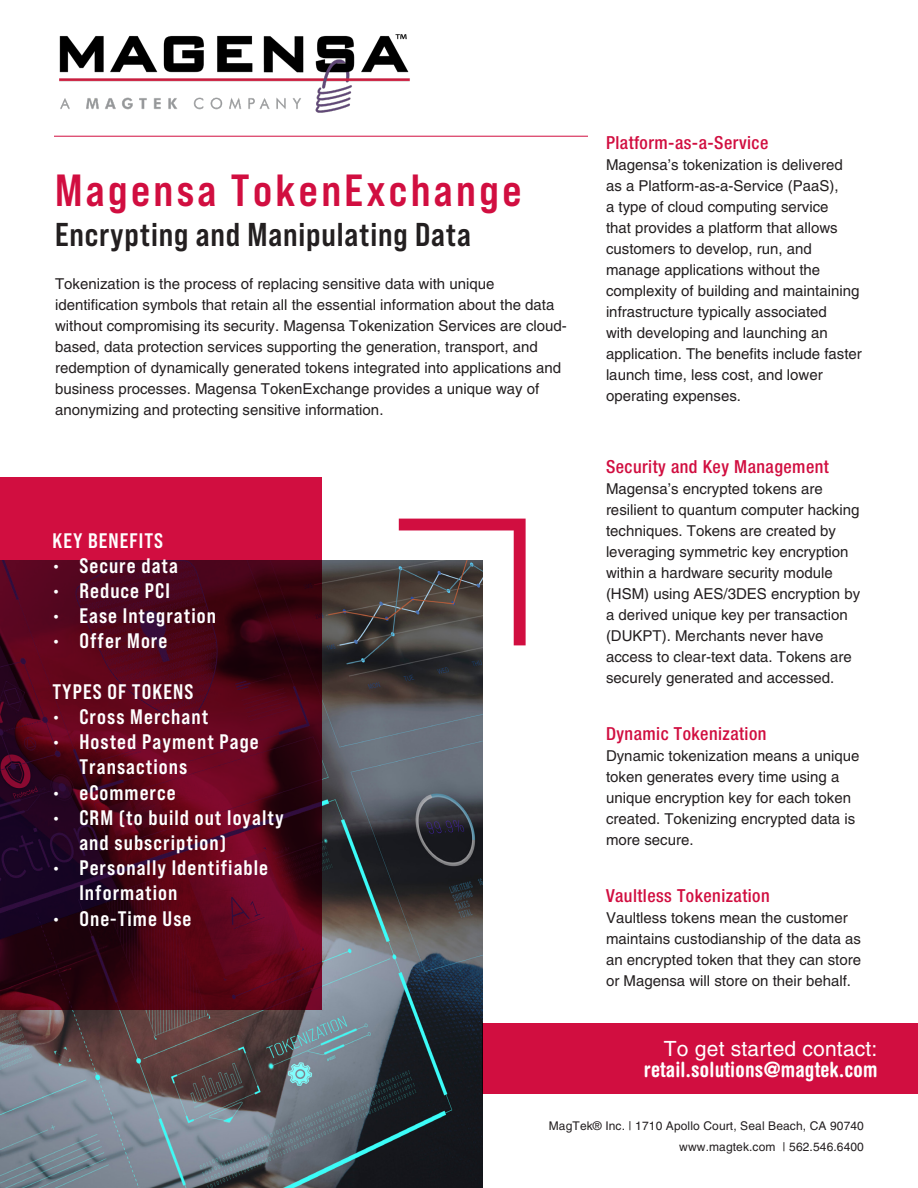
<style>
.page{position:relative;width:918px;height:1188px;background:#fff}
.page>*{position:absolute;margin:0;border:0;box-sizing:border-box;transform-origin:0 0}
.t1{font:45px "Bebas Neue Pro Sm E Bd";letter-spacing:.075em;color:#d10e40}
.t2{font:33px "Bebas Neue Pro Sm E Bd";letter-spacing:.025em;color:#231f20}
.Left_Justify{font:21px/25.2px "Bebas Neue Pro Sm E Bd";letter-spacing:.05em;color:#fff}
.Address{font:700 condensed 21px "Helvetica Rounded LT Pro";letter-spacing:.01em;color:#fff}
.Address-2{font:21px "Helvetica LT Std";letter-spacing:.01em;color:#fff}
.t3{font:500 condensed 18px "Helvetica Neue LT Std";letter-spacing:.025em;color:#d10e40}
.t4{font:15px/21px "Helvetica LT Pro";color:#231f20}
.Address-3{font:12px "Helvetica LT Std";letter-spacing:.01em;color:#231f20}
</style>
<div class="page">
<img style="left:0;top:560px;width:483px;height:628px">
<div style="left:483px;top:1023px;width:435px;height:71px;background:#d10e40"></div>
<svg style="left:399px;top:519px;width:127px;height:126px"></svg>
<hr style="left:54px;top:136px;width:534px;height:1px;background:#d10e40">
<svg style="left:0;top:478px;width:322px;height:532px"></svg>
<img style="left:59px;top:34px;width:351px;height:79px">
<p class="t1" style="left:55px;top:164px;width:468px">Magensa TokenExchange</p>
<p class="t2" style="left:55px;top:215px;width:417px">Encrypting and Manipulating Data</p>
<p class="t4" style="left:55px;top:274px;width:513px">Tokenization is the process of replacing sensitive data with unique identification symbols that retain all the essential information about the data without compromising its security. Magensa Tokenization Services are cloud&shy;based, data protection services supporting the generation, transport, and redemption of dynamically generated tokens integrated into applications and business processes. Magensa TokenExchange provides a unique way of anonymizing and protecting sensitive information.</p>
<p class="Left_Justify" style="left:52px;top:527px;width:112px">KEY BENEFITS</p>
<p class="Left_Justify" style="left:52px;top:552px;width:127px">• Secure data</p>
<p class="Left_Justify" style="left:52px;top:578px;width:119px">• Reduce PCI</p>
<p class="Left_Justify" style="left:52px;top:603px;width:165px">• Ease Integration</p>
<p class="Left_Justify" style="left:52px;top:628px;width:117px">• Offer More</p>
<p class="Left_Justify" style="left:52px;top:678px;width:142px">TYPES OF TOKENS</p>
<p class="Left_Justify" style="left:52px;top:704px;width:157px">• Cross Merchant</p>
<p class="Left_Justify" style="left:79px;top:729px;width:181px;text-indent:-27px">• Hosted Payment Page<br>Transactions</p>
<p class="Left_Justify" style="left:52px;top:779px;width:125px">• eCommerce</p>
<p class="Left_Justify" style="left:79px;top:804px;width:206px;text-indent:-27px">• CRM (to build out loyalty and subscription)</p>
<p class="Left_Justify" style="left:79px;top:855px;width:190px;text-indent:-27px">• Personally Identifiable<br>Information</p>
<p class="Left_Justify" style="left:52px;top:905px;width:141px">• One-Time Use</p>
<p class="t3" style="left:606px;top:132px;width:164px">Platform-as-a-Service</p>
<p class="t4" style="left:606px;top:154px;width:257px">Magensa’s tokenization is delivered as a Platform-as-a-Service (PaaS),<br>a type of cloud computing service<br>that provides a platform that allows customers to develop, run, and manage applications without the complexity of building and maintaining infrastructure typically associated<br>with developing and launching an application. The benefits include faster launch time, less cost, and lower operating expenses.</p>
<p class="t3" style="left:606px;top:456px;width:224px">Security and Key Management</p>
<p class="t4" style="left:606px;top:478px;width:256px">Magensa’s encrypted tokens are resilient to quantum computer hacking techniques. Tokens are created by leveraging symmetric key encryption within a hardware security module (HSM) using AES/3DES encryption by a derived unique key per transaction (DUKPT). Merchants never have access to clear-text data. Tokens are securely generated and accessed.</p>
<p class="t3" style="left:606px;top:723px;width:162px">Dynamic Tokenization</p>
<p class="t4" style="left:606px;top:745px;width:255px">Dynamic tokenization means a unique token generates every time using a unique encryption key for each token created. Tokenizing encrypted data is more secure.</p>
<p class="t3" style="left:606px;top:885px;width:165px">Vaultless Tokenization</p>
<p class="t4" style="left:606px;top:907px;width:257px">Vaultless tokens mean the customer maintains custodianship of the data as an encrypted token that they can store or Magensa will store on their behalf.</p>
<p class="Address-2" style="left:664px;top:1036px;width:215px">To get started contact:</p>
<p class="Address" style="left:644px;top:1056px;width:235px">retail.solutions@magtek.com</p>
<p class="Address-3" style="left:549px;top:1118px;width:317px">MagTek® Inc. | 1710 Apollo Court, Seal Beach, CA 90740</p>
<p class="Address-3" style="left:679px;top:1139px;width:186px">www.magtek.com | 562.546.6400</p>
</div>
